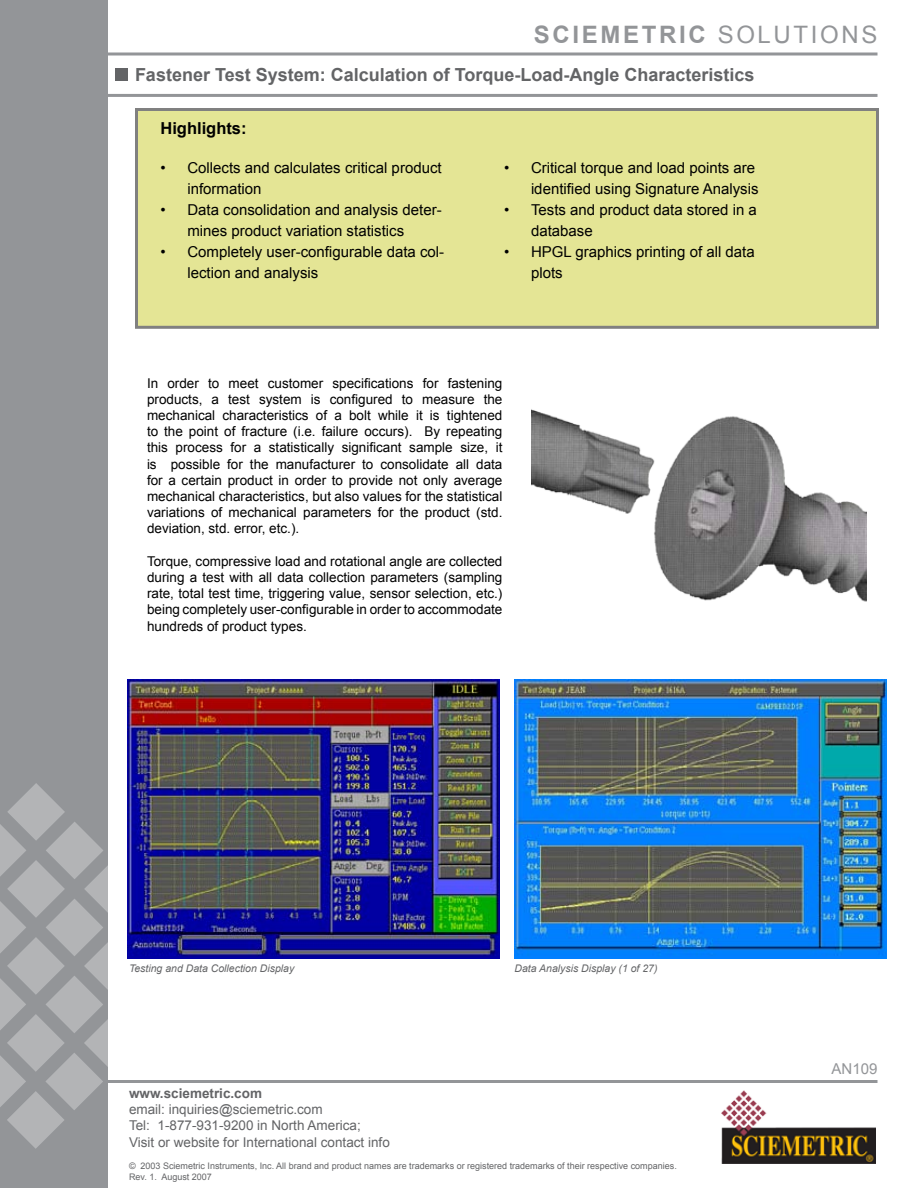
<style>
.page{position:relative;width:918px;height:1188px;background:#fff}
.page>*{position:absolute;margin:0;border:0;box-sizing:border-box;transform-origin:0 0}
.t1{font:700 24px "Arial";letter-spacing:.11em;color:#939598}
.t2{font:700 18px "Arial";color:#636466}
.t3{font:700 16.5px "Arial";color:#000}
.t4{font:15px/21px "Arial";color:#000}
.t5{font:15px "Arial";color:#939598}
.t6{font:13.5px/16.2px "Arial";color:#000;text-align:justify}
.t7{font:13.5px/16.2px "Arial";color:#636466}
.t8{font:700 13.5px "Arial";color:#636466}
.t9{font:italic 10.5px "Arial";color:#636466}
.t10{font:9px/10.8px "Arial";color:#636466}
.s1{font-weight:400}
</style>
<div class="page">
<hr style="left:105px;top:1080px;width:773px;height:3px;background:#939598">
<svg style="left:108px;top:52px;width:770px;height:4px;background:#adafb1"></svg>
<hr style="left:69px;top:94px;width:809px;height:3px;background:#939598">
<div style="left:115px;top:68px;width:13px;height:13px;background:#636466"></div>
<div style="left:0;top:0;width:108px;height:1188px;background:#939598"></div>
<svg style="left:0;top:783px;width:213px;height:366px"></svg>
<div style="left:136px;top:110px;width:742px;height:217px;background:#e4e595"></div>
<img style="left:722px;top:1090px;width:153px;height:74px">
<img style="left:531px;top:409px;width:336px;height:193px">
<img style="left:128px;top:680px;width:372px;height:278px">
<img style="left:514px;top:680px;width:372px;height:278px">
<h1 class="t1" style="left:534px;top:19px;width:345px">SCIEMETRIC <span class="s1">SOLUTIONS</span></h1>
<h2 class="t2" style="left:135px;top:62px;width:621px">Fastener Test System: Calculation of Torque-Load-Angle Characteristics</h2>
<p class="t3" style="left:160px;top:117px;width:88px">Highlights:</p>
<p class="t4" style="left:187px;top:157px;width:258px">Collects and calculates critical product information<br>Data consolidation and analysis deter&shy;mines product variation statistics<br>Completely user-configurable data col&shy;lection and analysis</p>
<p class="t4" style="left:160px;top:157px;width:7px">•</p>
<p class="t4" style="left:160px;top:199px;width:7px">•</p>
<p class="t4" style="left:160px;top:241px;width:7px">•</p>
<p class="t4" style="left:504px;top:157px;width:7px">•</p>
<p class="t4" style="left:504px;top:199px;width:7px">•</p>
<p class="t4" style="left:504px;top:241px;width:7px">•</p>
<p class="t4" style="left:531px;top:157px;width:229px">Critical torque and load points are identified using Signature Analysis<br>Tests and product data stored in a database<br>HPGL graphics printing of all data plots</p>
<p class="t6" style="left:147px;top:375px;width:357px">In order to meet customer specifications for fastening products, a test system is configured to measure the mechanical characteristics of a bolt while it is tightened to the point of fracture (i.e. failure occurs). By repeating this process for a statistically significant sample size, it is possible for the manufacturer to consolidate all data for a certain product in order to provide not only average mechanical characteristics, but also values for the statistical variations of mechanical parameters for the product (std. deviation, std. error, etc.).</p>
<p class="t6" style="left:147px;top:553px;width:357px">Torque, compressive load and rotational angle are collected during a test with all data collection parameters (sampling rate, total test time, triggering value, sensor selection, etc.) being completely user-configurable in order to accommodate hundreds of product types.</p>
<p class="t9" style="left:129px;top:962px;width:167px">Testing and Data Collection Display</p>
<p class="t9" style="left:514px;top:962px;width:145px">Data Analysis Display (1 of 27)</p>
<p class="t8" style="left:129px;top:1084px;width:135px">www.sciemetric.com</p>
<p class="t7" style="left:129px;top:1101px;width:262px">email: inquiries@sciemetric.com<br>Tel: 1-877-931-9200 in North America;<br>Visit or website for International contact info</p>
<p class="t10" style="left:129px;top:1161px;width:549px">© 2003 Sciemetric Instruments, Inc. All brand and product names are trademarks or registered trademarks of their respective companies.<br>Rev. 1. August 2007</p>
<p class="t5" style="left:832px;top:1059px;width:47px">AN109</p>
</div>
